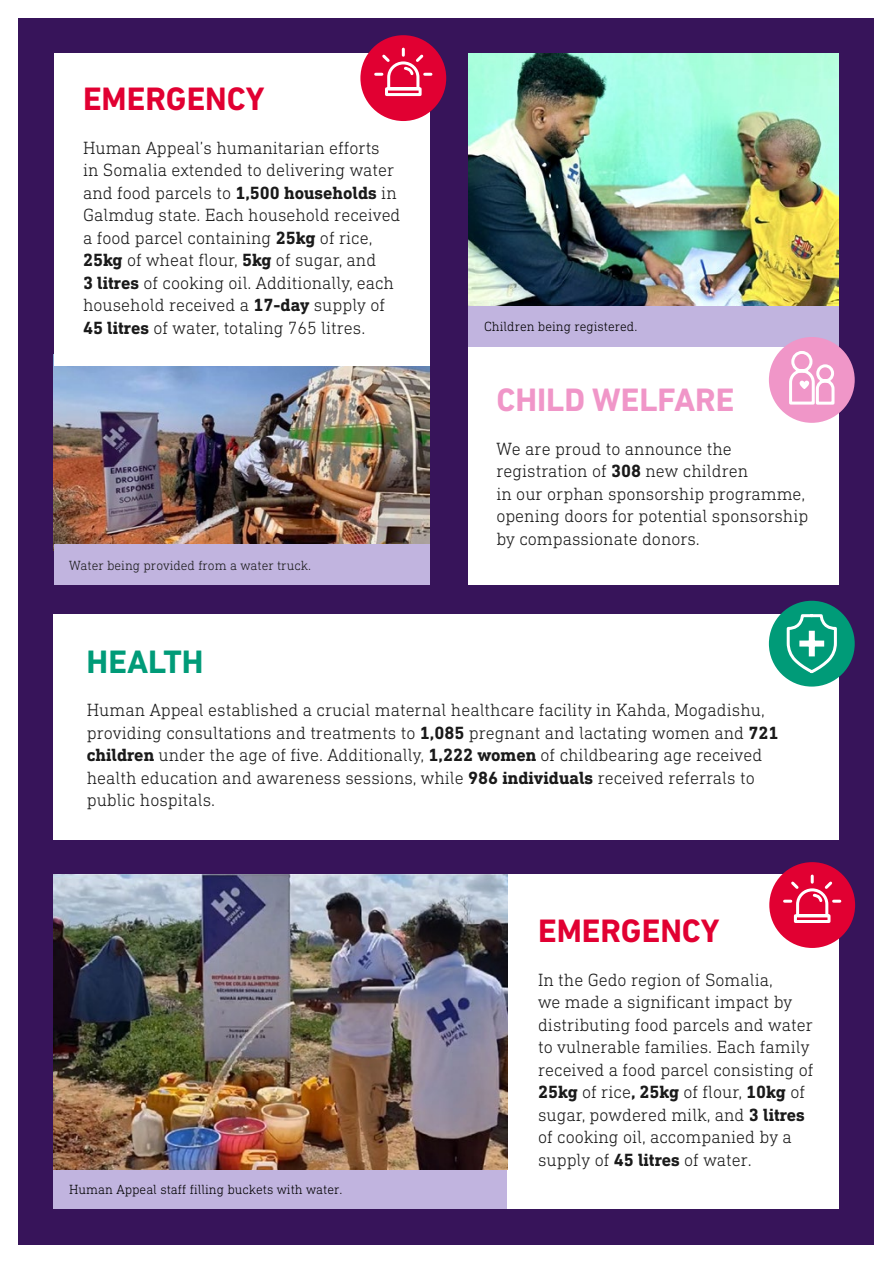
<style>
.page{position:relative;width:893px;height:1263px;background:#fff}
.page>*{position:absolute;margin:0;border:0;box-sizing:border-box;transform-origin:0 0}
.Heading{font:700 33px "DIN Next LT Pro";color:#e10032}
.Heading-2{font:700 33px "DIN Next LT Pro";color:#f096c8}
.Heading-3{font:700 33px "DIN Next LT Pro";color:#009b78}
.BodyCopy{font:300 18px/22.5px "DIN Next Slab Pro";color:#1a1a1a}
.Sub_Heading{font:300 13.5px "DIN Next Slab Pro";color:#000}
.Sub_Heading-2{font:300 13.5px "DIN Next Slab Pro";color:#1a1a1a}
.s1{font-weight:700}
</style>
<div class="page">
<div style="left:19px;top:18px;width:855px;height:1227px;background:#37145a"></div>
<img style="left:468px;top:53px;width:371px;height:253px">
<div style="left:468px;top:346px;width:371px;height:239px;background:#fff"></div>
<img style="left:54px;top:366px;width:375px;height:179px">
<div style="left:54px;top:545px;width:375px;height:40px;background:#c1b4df"></div>
<div style="left:54px;top:1169px;width:454px;height:40px;background:#c1b4df"></div>
<div style="left:468px;top:306px;width:371px;height:40px;background:#c1b4df"></div>
<div style="left:54px;top:614px;width:785px;height:225px;background:#fff"></div>
<div style="left:769px;top:601px;width:86px;height:86px;background:#009b78;border-radius:50%"></div>
<svg style="left:786px;top:614px;width:51px;height:60px"></svg>
<div style="left:799px;top:640px;width:25px;height:6px;background:#fff"></div>
<div style="left:809px;top:631px;width:6px;height:25px;background:#fff"></div>
<div style="left:54px;top:53px;width:375px;height:313px;background:#fff"></div>
<div style="left:360px;top:35px;width:86px;height:86px;background:#e10032;border-radius:50%"></div>
<svg style="left:373px;top:46px;width:61px;height:51px"></svg>
<div style="left:508px;top:874px;width:331px;height:335px;background:#fff"></div>
<div style="left:769px;top:337px;width:86px;height:86px;background:#f096c8;border-radius:50%"></div>
<svg style="left:789px;top:351px;width:46px;height:54px"></svg>
<div style="left:769px;top:862px;width:86px;height:86px;background:#e10032;border-radius:50%"></div>
<svg style="left:782px;top:873px;width:61px;height:50px"></svg>
<img style="left:54px;top:874px;width:454px;height:296px">
<p class="Heading" style="left:83px;top:80px;width:183px">EMERGENCY</p>
<p class="BodyCopy" style="left:83px;top:136px;width:319px">Human Appeal’s humanitarian efforts<br>in Somalia extended to delivering water and food parcels to <span class="s1">1,500 households</span> in Galmdug state. Each household received a food parcel containing <span class="s1">25kg</span> of rice, <span class="s1">25kg</span> of wheat flour, <span class="s1">5kg</span> of sugar, and<br><span class="s1">3 litres</span> of cooking oil. Additionally, each household received a <span class="s1">17-day</span> supply of <span class="s1">45 litres</span> of water, totaling 765 litres.</p>
<p class="Sub_Heading-2" style="left:69px;top:557px;width:243px">Water being provided from a water truck.</p>
<p class="Sub_Heading" style="left:484px;top:319px;width:155px">Children being registered.</p>
<p class="Heading-2" style="left:496px;top:381px;width:240px">CHILD WELFARE</p>
<p class="BodyCopy" style="left:496px;top:437px;width:313px">We are proud to announce the registration of <span class="s1">308</span> new children<br>in our orphan sponsorship programme, opening doors for potential sponsorship by compassionate donors.</p>
<p class="Heading-3" style="left:87px;top:642px;width:118px">HEALTH</p>
<p class="BodyCopy" style="left:87px;top:699px;width:693px">Human Appeal established a crucial maternal healthcare facility in Kahda, Mogadishu, providing consultations and treatments to <span class="s1">1,085</span> pregnant and lactating women and <span class="s1">721 children</span> under the age of five. Additionally, <span class="s1">1,222 women</span> of childbearing age received health education and awareness sessions, while <span class="s1">986 individuals</span> received referrals to public hospitals.</p>
<p class="Sub_Heading" style="left:69px;top:1182px;width:275px">Human Appeal staff filling buckets with water.</p>
<p class="Heading" style="left:538px;top:912px;width:183px">EMERGENCY</p>
<p class="BodyCopy" style="left:538px;top:968px;width:277px">In the Gedo region of Somalia,<br>we made a significant impact by distributing food parcels and water to vulnerable families. Each family received a food parcel consisting of <span class="s1">25kg</span> of rice<span class="s1">, 25kg</span> of flour, <span class="s1">10kg</span> of sugar, powdered milk, and <span class="s1">3 litres </span>of cooking oil, accompanied by a supply of <span class="s1">45 litres</span> of water.</p>
</div>
